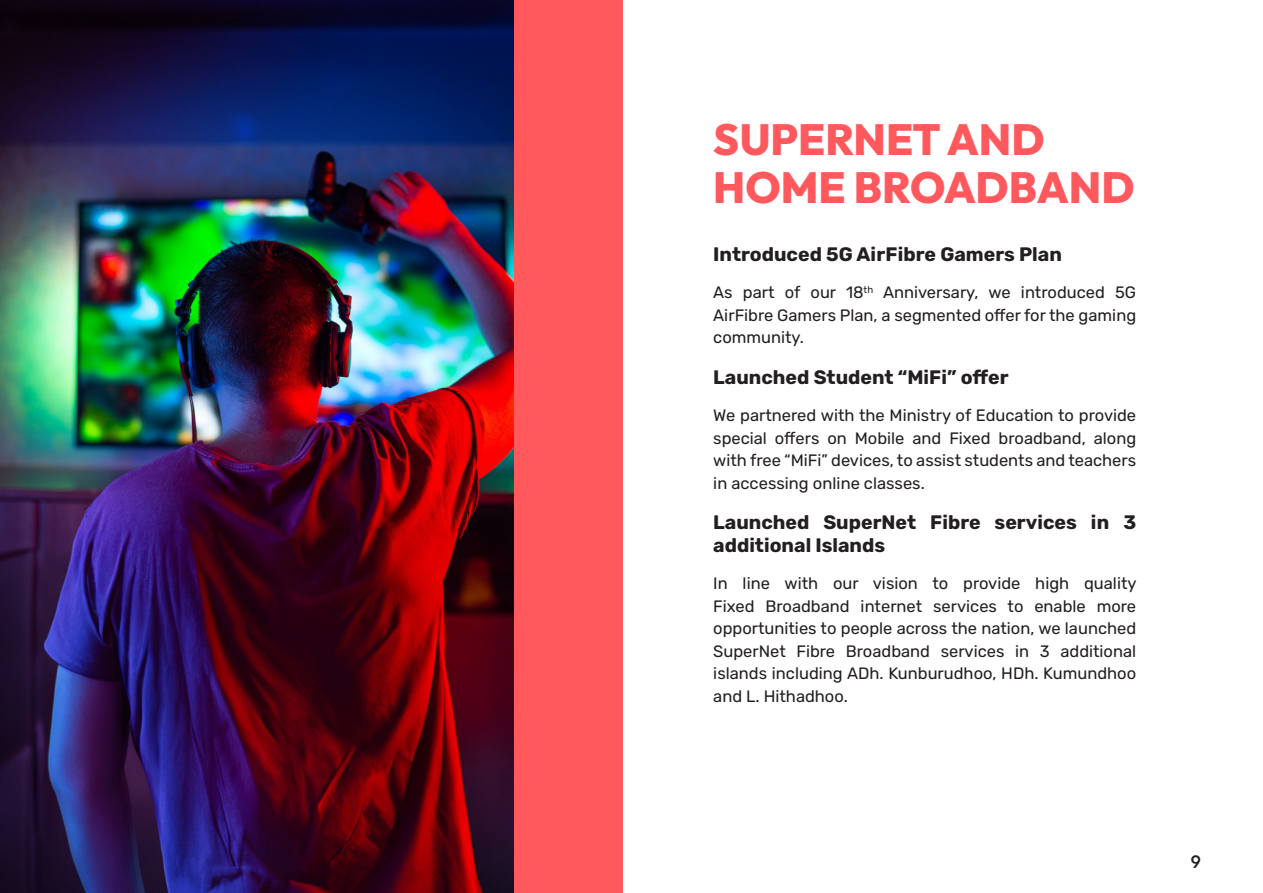
<style>
.page{position:relative;width:1263px;height:893px;background:#fff}
.page>*{position:absolute;margin:0;border:0;box-sizing:border-box;transform-origin:0 0}
.t1{font:100 43.5px/48px "Outfit";color:#ff585d}
.t2{font:700 19.5px/22.5px "Rubik";color:#231f20}
.t3{font:100 18px "Outfit";color:#231f20}
.t4{font:16.5px/22.5px "Rubik";color:#231f20;text-align:justify}
</style>
<div class="page">
<div style="left:513px;top:0;width:109px;height:893px;background:#ff585d"></div>
<img style="left:0;top:0;width:513px;height:893px">
<h1 class="t1" style="left:713px;top:115px;width:423px">SUPERNET AND<br>HOME BROADBAND</h1>
<p class="t2" style="left:713px;top:243px;width:350px">Introduced 5G AirFibre Gamers Plan</p>
<p class="t4" style="left:713px;top:282px;width:424px">As part of our 18<sup>th</sup> Anniversary, we introduced 5G AirFibre Gamers Plan, a segmented offer for the gaming community.</p>
<p class="t2" style="left:713px;top:366px;width:297px">Launched Student “MiFi” offer</p>
<p class="t4" style="left:713px;top:405px;width:424px">We partnered with the Ministry of Education to provide special offers on Mobile and Fixed broadband, along with free “MiFi” devices, to assist students and teachers in accessing online classes.</p>
<p class="t2" style="left:713px;top:512px;width:424px">Launched SuperNet Fibre services in 3 additional Islands</p>
<p class="t4" style="left:713px;top:573px;width:425px">In line with our vision to provide high quality Fixed Broadband internet services to enable more opportunities to people across the nation, we launched SuperNet Fibre Broadband services in 3 additional islands including ADh. Kunburudhoo, HDh. Kumundhoo and L. Hithadhoo.</p>
<p class="t3" style="left:1191px;top:851px;width:12px">9</p>
</div>
